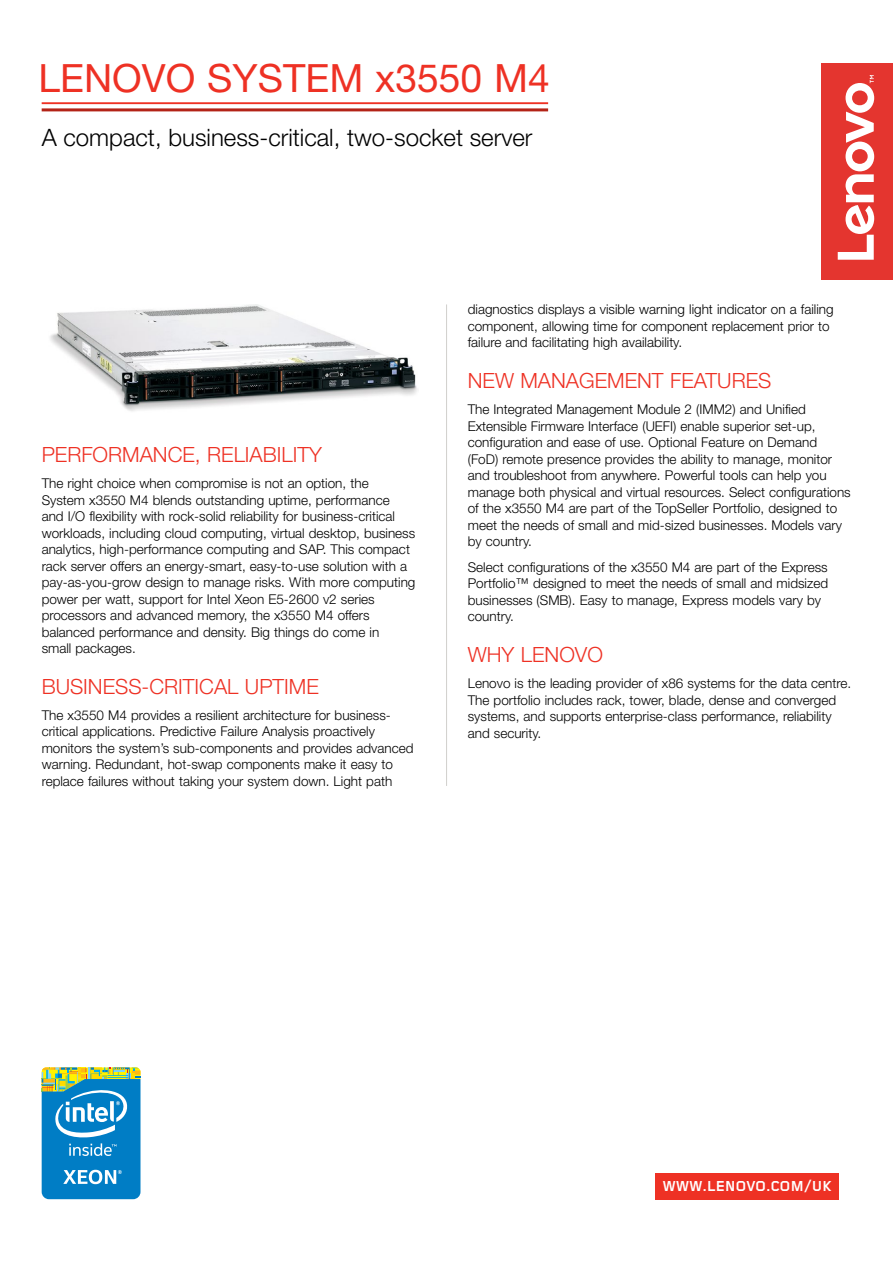
<style>
.page{position:relative;width:893px;height:1263px;background:#fff}
.page>*{position:absolute;margin:0;border:0;box-sizing:border-box;transform-origin:0 0}
.t1{font:39px "Helvetica Neue LT Std";color:#ee3124}
.t2{font:300 24px "Helvetica Neue LT Std";color:#000}
.t3{font:300 21px "Helvetica Neue LT Std";color:#ee3124}
.t4{font:700 15px "Foundry Gridnik";letter-spacing:-.015em;color:#fff}
.t5{font:300 13.5px/16.5px "Helvetica Neue LT Std";color:#000}
</style>
<div class="page">
<svg style="left:42px;top:1067px;width:98px;height:132px;background:#3596bd"></svg>
<div style="left:821px;top:64px;width:72px;height:216px;background:#e4352f"></div>
<svg style="left:838px;top:75px;width:36px;height:185px"></svg>
<div style="left:655px;top:1173px;width:184px;height:26px;background:#ee3124"></div>
<hr style="left:446px;top:304px;width:1px;height:482px;background:#d0cfcc">
<hr style="left:42px;top:108px;width:506px;height:3px;background:#b32317">
<hr style="left:42px;top:102px;width:506px;height:2px;background:#ee3124">
<img style="left:50px;top:305px;width:367px;height:106px">
<h1 class="t1" style="left:39px;top:54px;width:513px">LENOVO SYSTEM x3550 M4</h1>
<h2 class="t2" style="left:42px;top:122px;width:492px">A compact, business-critical, two-socket server</h2>
<h2 class="t3" style="left:42px;top:441px;width:282px">PERFORMANCE, RELIABILITY</h2>
<p class="t5" style="left:42px;top:475px;width:375px">The right choice when compromise is not an option, the System x3550 M4 blends outstanding uptime, performance<br>and I/O flexibility with rock-solid reliability for business-critical workloads, including cloud computing, virtual desktop, business analytics, high-performance computing and SAP. This compact rack server offers an energy-smart, easy-to-use solution with a pay-as-you-grow design to manage risks. With more computing power per watt, support for Intel Xeon E5-2600 v2 series processors and advanced memory, the x3550 M4 offers balanced performance and density. Big things do come in<br>small packages.</p>
<h2 class="t3" style="left:42px;top:673px;width:279px">BUSINESS-CRITICAL UPTIME</h2>
<p class="t5" style="left:42px;top:707px;width:373px">The x3550 M4 provides a resilient architecture for business&shy;critical applications. Predictive Failure Analysis proactively monitors the system’s sub-components and provides advanced warning. Redundant, hot-swap components make it easy to replace failures without taking your system down. Light path</p>
<p class="t5" style="left:468px;top:301px;width:367px">diagnostics displays a visible warning light indicator on a failing component, allowing time for component replacement prior to failure and facilitating high availability.</p>
<h2 class="t3" style="left:468px;top:367px;width:305px">NEW MANAGEMENT FEATURES</h2>
<p class="t5" style="left:468px;top:401px;width:385px">The Integrated Management Module 2 (IMM2) and Unified Extensible Firmware Interface (UEFI) enable superior set-up, configuration and ease of use. Optional Feature on Demand (FoD) remote presence provides the ability to manage, monitor and troubleshoot from anywhere. Powerful tools can help you manage both physical and virtual resources. Select configurations of the x3550 M4 are part of the TopSeller Portfolio, designed to meet the needs of small and mid-sized businesses. Models vary by country.</p>
<p class="t5" style="left:468px;top:558px;width:362px">Select configurations of the x3550 M4 are part of the Express Portfolio™ designed to meet the needs of small and midsized businesses (SMB). Easy to manage, Express models vary by country.</p>
<h2 class="t3" style="left:468px;top:641px;width:137px">WHY LENOVO</h2>
<p class="t5" style="left:468px;top:675px;width:385px">Lenovo is the leading provider of x86 systems for the data centre.<br>The portfolio includes rack, tower, blade, dense and converged systems, and supports enterprise-class performance, reliability and security.</p>
<p class="t4" style="left:662px;top:1178px;width:171px">WWW.LENOVO.COM/UK</p>
</div>
